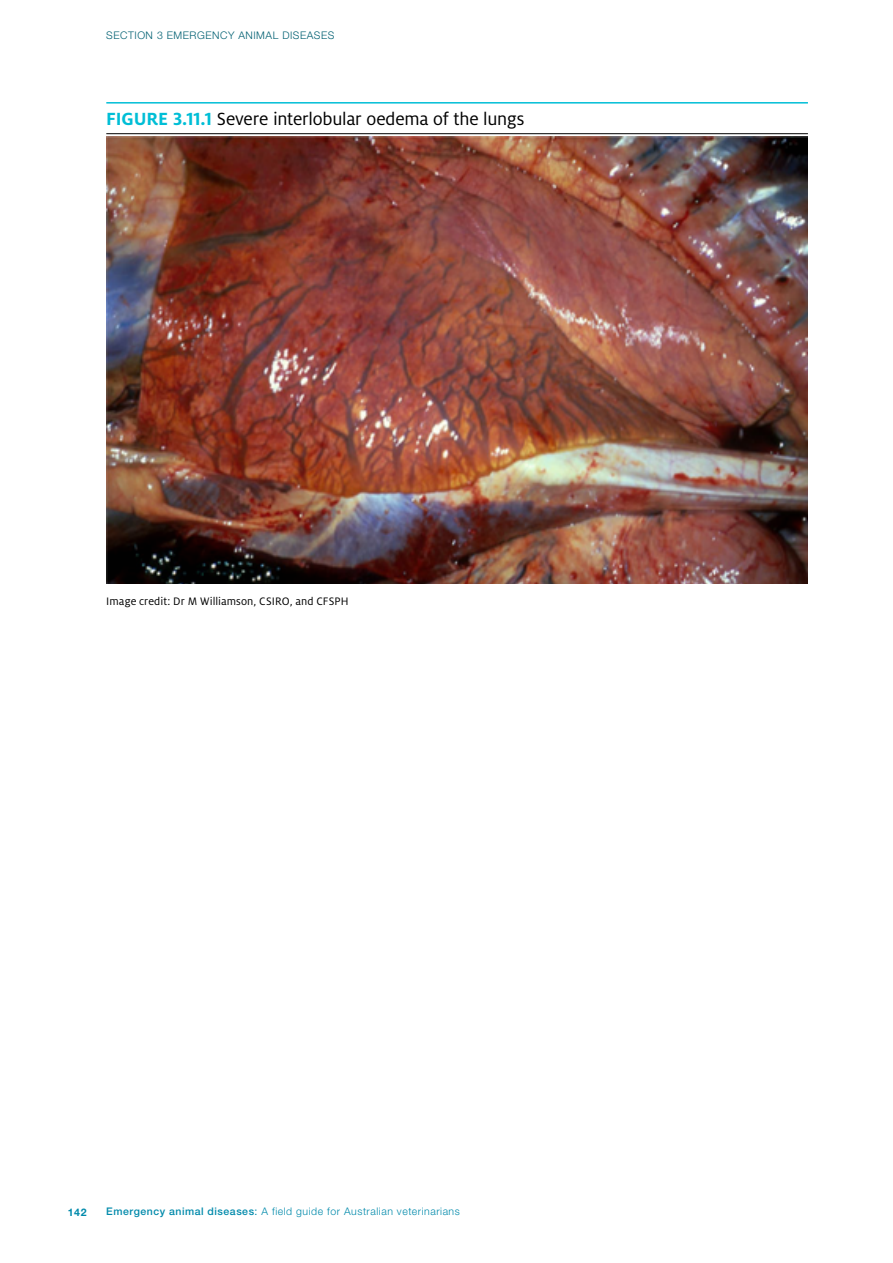
<style>
.page{position:relative;width:893px;height:1263px;background:#fff}
.page>*{position:absolute;margin:0;border:0;box-sizing:border-box;transform-origin:0 0}
.t1{font:19.5px "Milo Pro";letter-spacing:-.01em;color:#000}
.t2{font:12px "Milo Pro";letter-spacing:.005em;color:#000}
.t3{font:300 10.5px "Helvetica Neue LT";letter-spacing:.05em;color:#008aab}
.t4{font:300 10.5px "Helvetica Neue LT";letter-spacing:.05em;color:#006072}
.t5{font:700 10.5px "Helvetica Neue LT";color:#008aab}
.s1{font-weight:700;color:#00bed6}
.s2{font-weight:500}
.s3{font-weight:400}
</style>
<div class="page">
<hr style="left:106px;top:102px;width:702px;height:2px;background:#00bed6">
<hr style="left:106px;top:133px;width:702px;height:1px;background:#000">
<img style="left:106px;top:137px;width:702px;height:446px">
<p class="t4" style="left:106px;top:28px;width:230px">SECTION 3 EMERGENCY ANIMAL DISEASES</p>
<h1 class="t1" style="left:106px;top:108px;width:419px"><span class="s1">FIGURE 3.11.1</span> Severe interlobular oedema of the lungs</h1>
<p class="t2" style="left:106px;top:594px;width:244px">Image credit: Dr M Williamson, CSIRO, and CFSPH</p>
<p class="t5" style="left:68px;top:1206px;width:20px">142</p>
<p class="t3" style="left:106px;top:1205px;width:355px"><span class="s2">Emergency animal diseases</span><span class="s3">:</span> A field guide for Australian veterinarians</p>
</div>
